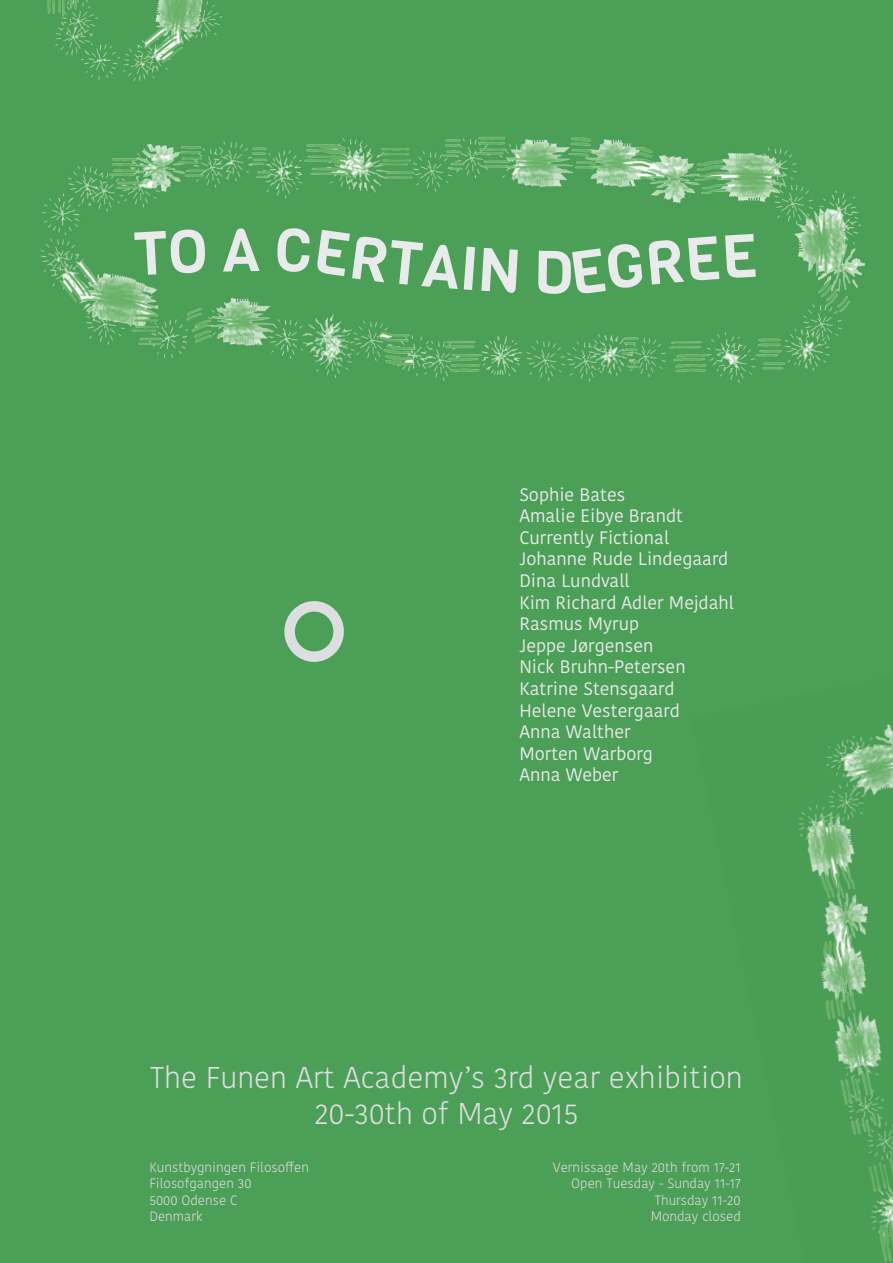
<style>
.page{position:relative;width:893px;height:1263px;background:#fff}
.page>*{position:absolute;margin:0;border:0;box-sizing:border-box;transform-origin:0 0}
.t1{font:300 30px "Kohinoor Devanagari";color:#dddee0}
.t2{font:18px "Kohinoor Devanagari";color:#e9eaeb}
.t3{font:300 13.5px "Kohinoor Devanagari";color:#dddee0}
</style>
<div class="page">
<div style="left:0;top:105px;width:893px;height:1158px;background:#4c9f57"></div>
<div style="left:284px;top:601px;width:60px;height:61px;border:10px solid #dddee0;border-radius:50%"></div>
<div style="left:0;top:0;width:893px;height:105px;background:#4c9f57"></div>
<img style="left:691px;top:675px;width:202px;height:588px">
<div style="left:134px;top:229px;width:72px;height:46px;background:#4c9f57"></div>
<div style="left:222px;top:228px;width:38px;height:44px;background:#4c9f57"></div>
<svg style="left:277px;top:228px;width:33px;height:44px"></svg>
<div style="left:316px;top:230px;width:159px;height:60px;background:#4c9f57"></div>
<div style="left:481px;top:248px;width:37px;height:45px;background:#4c9f57"></div>
<div style="left:538px;top:236px;width:181px;height:59px;background:#4c9f57"></div>
<svg style="left:725px;top:234px;width:31px;height:44px"></svg>
<p class="t2" style="left:519px;top:484px;width:108px">Sophie Bates</p>
<p class="t2" style="left:519px;top:505px;width:165px">Amalie Eibye Brandt</p>
<p class="t2" style="left:519px;top:527px;width:151px">Currently Fictional</p>
<p class="t2" style="left:519px;top:549px;width:211px">Johanne Rude Lindegaard</p>
<p class="t2" style="left:519px;top:570px;width:112px">Dina Lundvall</p>
<p class="t2" style="left:519px;top:592px;width:216px">Kim Richard Adler Mejdahl</p>
<p class="t2" style="left:519px;top:613px;width:121px">Rasmus Myrup</p>
<p class="t2" style="left:519px;top:635px;width:136px">Jeppe Jørgensen</p>
<p class="t2" style="left:519px;top:657px;width:168px">Nick Bruhn-Petersen</p>
<p class="t2" style="left:519px;top:678px;width:157px">Katrine Stensgaard</p>
<p class="t2" style="left:519px;top:700px;width:162px">Helene Vestergaard</p>
<p class="t2" style="left:519px;top:721px;width:113px">Anna Walther</p>
<p class="t2" style="left:519px;top:743px;width:135px">Morten Warborg</p>
<p class="t2" style="left:519px;top:765px;width:101px">Anna Weber</p>
<p class="t1" style="left:150px;top:1060px;width:594px">The Funen Art Academy’s 3rd year exhibition</p>
<p class="t1" style="left:315px;top:1096px;width:265px">20-30th of May 2015</p>
<p class="t3" style="left:149px;top:1160px;width:161px">Kunstbygningen Filosoffen</p>
<p class="t3" style="left:149px;top:1176px;width:104px">Filosofgangen 30</p>
<p class="t3" style="left:149px;top:1192px;width:90px">5000 Odense C</p>
<p class="t3" style="left:149px;top:1208px;width:55px">Denmark</p>
<p class="t3" style="left:553px;top:1160px;width:189px">Vernissage May 20th from 17-21</p>
<p class="t3" style="left:571px;top:1176px;width:171px">Open Tuesday - Sunday 11-17</p>
<p class="t3" style="left:655px;top:1192px;width:87px">Thursday 11-20</p>
<p class="t3" style="left:651px;top:1208px;width:91px">Monday closed</p>
</div>
